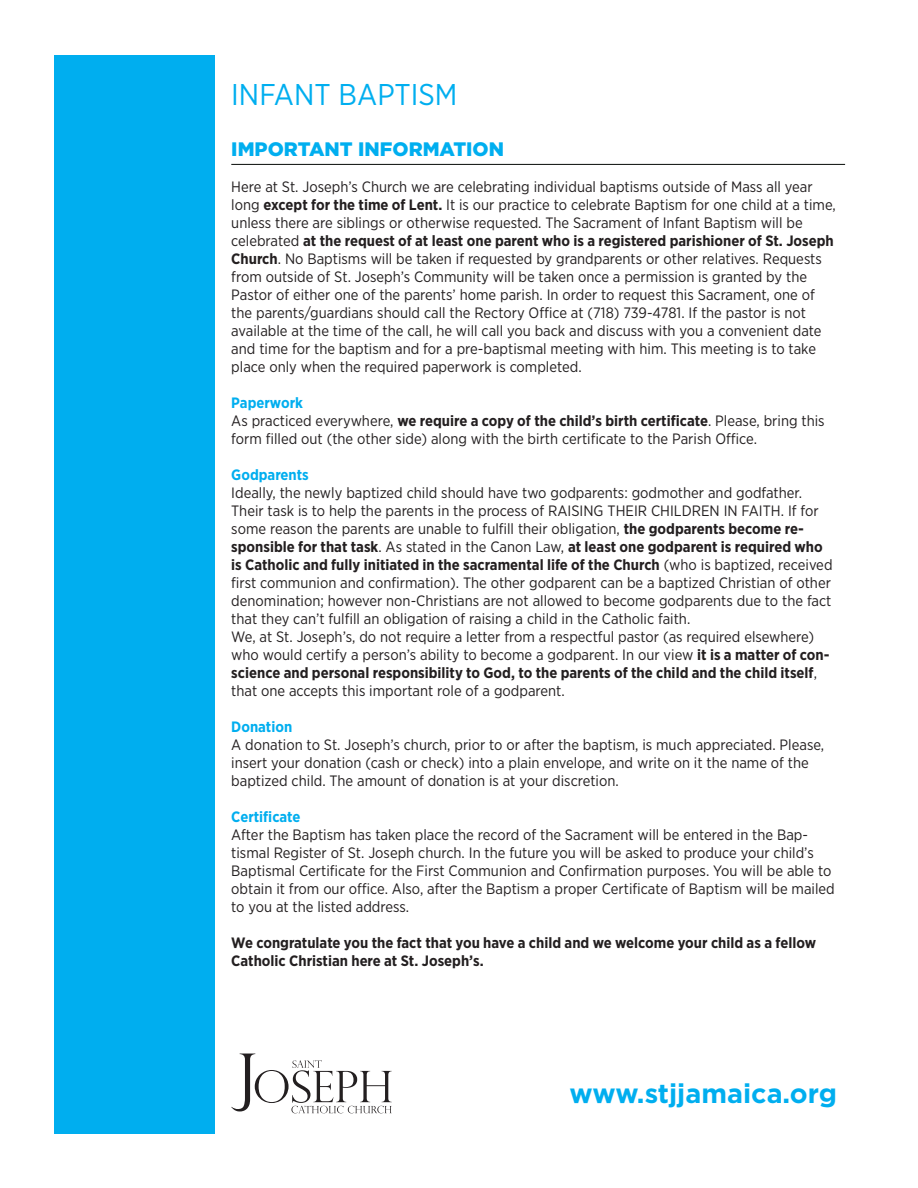
<style>
.page{position:relative;width:918px;height:1188px;background:#fff}
.page>*{position:absolute;margin:0;border:0;box-sizing:border-box;transform-origin:0 0}
.t1{font:30px "Gotham Narrow";color:#00aeef}
.t2{font:700 27px "Gotham";color:#00aeef}
.t3{font:900 19.5px "Gotham";color:#00aeef}
.t4{font:15px/18px "Gotham Narrow";color:#231f20}
.t5{font:700 15px/18px "Gotham Narrow";color:#231f20}
.t6{font:700 15px "Gotham Narrow";color:#00aeef}
.s1{font-weight:700}
.s2{font-weight:700;color:#00aeef}
</style>
<div class="page">
<div style="left:54px;top:56px;width:160px;height:1078px;background:#00aeef"></div>
<hr style="left:231px;top:164px;width:614px;height:1px;background:#060a07">
<svg style="left:231px;top:1054px;width:161px;height:59px"></svg>
<h1 class="t1" style="left:231px;top:76px;width:228px">INFANT BAPTISM</h1>
<h3 class="t3" style="left:231px;top:138px;width:274px">IMPORTANT INFORMATION</h3>
<p class="t4" style="left:231px;top:177px;width:606px">Here at St. Joseph’s Church we are celebrating individual baptisms outside of Mass all year long <span class="s1">except for the time of Lent.</span> It is our practice to celebrate Baptism for one child at a time, unless there are siblings or otherwise requested. The Sacrament of Infant Baptism will be celebrated <span class="s1">at the request of at least one parent who is a registered parishioner of St. Joseph Church</span>. No Baptisms will be taken if requested by grandparents or other relatives. Requests from outside of St. Joseph’s Community will be taken once a permission is granted by the Pastor of either one of the parents’ home parish. In order to request this Sacrament, one of the parents/guardians should call the Rectory Office at (718) 739-4781. If the pastor is not available at the time of the call, he will call you back and discuss with you a convenient date and time for the baptism and for a pre-baptismal meeting with him. This meeting is to take place only when the required paperwork is completed.</p>
<p class="t4" style="left:231px;top:393px;width:595px"><span class="s2">Paperwork<br></span>As practiced everywhere, <span class="s1">we require a copy of the child’s birth certificate</span>. Please, bring this form filled out (the other side) along with the birth certificate to the Parish Office.</p>
<p class="t6" style="left:231px;top:465px;width:79px">Godparents</p>
<p class="t4" style="left:231px;top:483px;width:603px">Ideally, the newly baptized child should have two godparents: godmother and godfather.<br>Their task is to help the parents in the process of RAISING THEIR CHILDREN IN FAITH. If for some reason the parents are unable to fulfill their obligation, <span class="s1">the godparents become re&shy;sponsible for that task</span>. As stated in the Canon Law, <span class="s1">at least one godparent is required who is Catholic and fully initiated in the sacramental life of the Church</span> (who is baptized, received first communion and confirmation). The other godparent can be a baptized Christian of other denomination; however non-Christians are not allowed to become godparents due to the fact that they can’t fulfill an obligation of raising a child in the Catholic faith.<br>We, at St. Joseph’s, do not require a letter from a respectful pastor (as required elsewhere) who would certify a person’s ability to become a godparent. In our view <span class="s1">it is a matter of con&shy;science and personal responsibility to God, to the parents of the child and the child itself</span>, that one accepts this important role of a godparent.</p>
<p class="t6" style="left:231px;top:717px;width:63px">Donation</p>
<p class="t4" style="left:231px;top:735px;width:594px">A donation to St. Joseph’s church, prior to or after the baptism, is much appreciated. Please, insert your donation (cash or check) into a plain envelope, and write on it the name of the baptized child. The amount of donation is at your discretion.</p>
<p class="t6" style="left:231px;top:807px;width:71px">Certificate</p>
<p class="t4" style="left:231px;top:825px;width:605px">After the Baptism has taken place the record of the Sacrament will be entered in the Bap&shy;tismal Register of St. Joseph church. In the future you will be asked to produce your child’s Baptismal Certificate for the First Communion and Confirmation purposes. You will be able to obtain it from our office. Also, after the Baptism a proper Certificate of Baptism will be mailed to you at the listed address.</p>
<p class="t5" style="left:231px;top:933px;width:586px">We congratulate you the fact that you have a child and we welcome your child as a fellow<br>Catholic Christian here at St. Joseph’s.</p>
<h2 class="t2" style="left:570px;top:1078px;width:269px">www.stjjamaica.org</h2>
</div>
